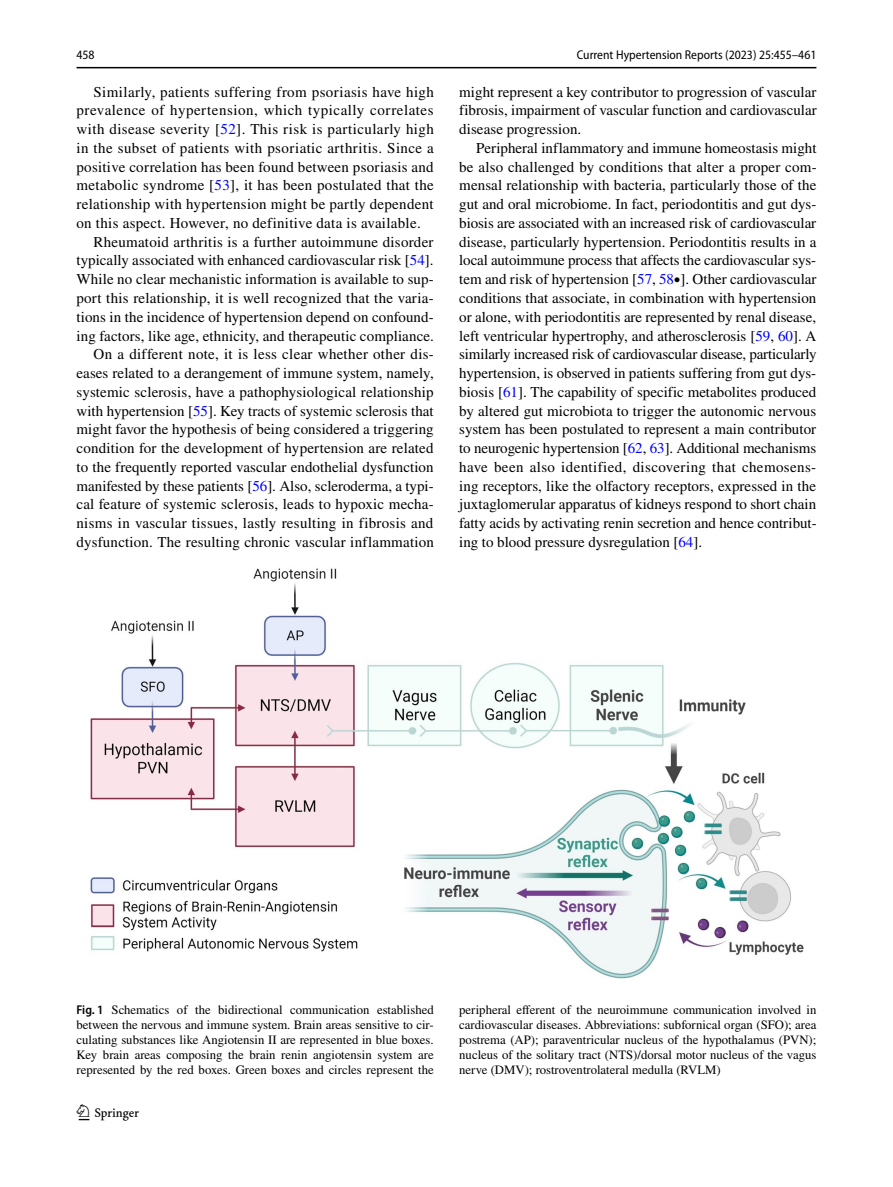
<style>
.page{position:relative;width:893px;height:1187px;background:#fff}
.page>*{position:absolute;margin:0;border:0;box-sizing:border-box;transform-origin:0 0}
.t1{font:22.5px "Springnew Regular 2";color:#000}
.t2{font:15px/18.8px "STIX";letter-spacing:.01em;color:#000;text-align:justify}
.t3{font:15px "STIX";letter-spacing:.035em;color:#000}
.t4{font:12.75px/15px "STIX";color:#000;text-align:justify}
.t5{font:semi-condensed 12.75px "Myriad Pro";color:#000}
.s1{color:#00f}
.s2{font-size:12.75px}
.s3{font-family:"Myriad Pro";font-weight:600;font-stretch:semi-condensed}
</style>
<div class="page">
<hr style="left:77px;top:67px;width:739px;height:1px;background:#000">
<img style="left:90px;top:568px;width:714px;height:410px">
<p class="t5" style="left:77px;top:48px;width:20px">458</p>
<p class="t5" style="left:577px;top:48px;width:241px">Current Hypertension Reports (2023) 25:455–461</p>
<p class="t2" style="left:94px;top:83px;width:342px">Similarly, patients suffering from psoriasis have high</p>
<p class="t3" style="left:77px;top:100px;width:359px">prevalence of hypertension, which typically correlates</p>
<p class="t2" style="left:77px;top:121px;width:359px">with disease severity [<span class="s1">52</span>]. This risk is particularly high</p>
<p class="t2" style="left:77px;top:139px;width:359px">in the subset of patients with psoriatic arthritis. Since a</p>
<p class="t2" style="left:77px;top:158px;width:359px">positive correlation has been found between psoriasis and</p>
<p class="t2" style="left:77px;top:177px;width:359px">metabolic syndrome [<span class="s1">53</span>], it has been postulated that the</p>
<p class="t2" style="left:77px;top:196px;width:359px">relationship with hypertension might be partly dependent</p>
<p class="t2" style="left:77px;top:214px;width:346px">on this aspect. However, no definitive data is available.</p>
<p class="t2" style="left:94px;top:233px;width:342px">Rheumatoid arthritis is a further autoimmune disorder</p>
<p class="t2" style="left:77px;top:252px;width:359px">typically associated with enhanced cardiovascular risk [<span class="s1">54</span>].</p>
<p class="t2" style="left:77px;top:271px;width:359px">While no clear mechanistic information is available to sup-</p>
<p class="t2" style="left:77px;top:289px;width:359px">port this relationship, it is well recognized that the varia-</p>
<p class="t2" style="left:77px;top:308px;width:359px">tions in the incidence of hypertension depend on confound-</p>
<p class="t2" style="left:77px;top:327px;width:359px">ing factors, like age, ethnicity, and therapeutic compliance.</p>
<p class="t2" style="left:94px;top:346px;width:342px">On a different note, it is less clear whether other dis-</p>
<p class="t2" style="left:77px;top:364px;width:359px">eases related to a derangement of immune system, namely,</p>
<p class="t2" style="left:77px;top:383px;width:359px">systemic sclerosis, have a pathophysiological relationship</p>
<p class="t2" style="left:77px;top:402px;width:359px">with hypertension [<span class="s1">55</span>]. Key tracts of systemic sclerosis that</p>
<p class="t2" style="left:77px;top:421px;width:359px">might favor the hypothesis of being considered a triggering</p>
<p class="t2" style="left:77px;top:439px;width:359px">condition for the development of hypertension are related</p>
<p class="t2" style="left:77px;top:458px;width:359px">to the frequently reported vascular endothelial dysfunction</p>
<p class="t2" style="left:77px;top:477px;width:359px">manifested by these patients [<span class="s1">56</span>]. Also, scleroderma, a typi-</p>
<p class="t2" style="left:77px;top:496px;width:359px">cal feature of systemic sclerosis, leads to hypoxic mecha-</p>
<p class="t2" style="left:77px;top:514px;width:358px">nisms in vascular tissues, lastly resulting in fibrosis and</p>
<p class="t2" style="left:77px;top:533px;width:359px">dysfunction. The resulting chronic vascular inflammation</p>
<p class="t2" style="left:459px;top:83px;width:359px">might represent a key contributor to progression of vascular fibrosis, impairment of vascular function and cardiovascular disease progression.</p>
<p class="t2" style="left:459px;top:139px;width:359px;text-indent:17px">Peripheral inflammatory and immune homeostasis might be also challenged by conditions that alter a proper com&shy;mensal relationship with bacteria, particularly those of the gut and oral microbiome. In fact, periodontitis and gut dys&shy;biosis are associated with an increased risk of cardiovascular disease, particularly hypertension. Periodontitis results in a local autoimmune process that affects the cardiovascular sys&shy;tem and risk of hypertension [<span class="s1">57</span>, <span class="s1">58</span><span class="s2">•</span>]. Other cardiovascular conditions that associate, in combination with hypertension or alone, with periodontitis are represented by renal disease, left ventricular hypertrophy, and atherosclerosis [<span class="s1">59</span>, <span class="s1">60</span>]. A similarly increased risk of cardiovascular disease, particularly hypertension, is observed in patients suffering from gut dys&shy;biosis [<span class="s1">61</span>]. The capability of specific metabolites produced by altered gut microbiota to trigger the autonomic nervous system has been postulated to represent a main contributor to neurogenic hypertension [<span class="s1">62</span>, <span class="s1">63</span>]. Additional mechanisms have been also identified, discovering that chemosens&shy;ing receptors, like the olfactory receptors, expressed in the juxtaglomerular apparatus of kidneys respond to short chain fatty acids by activating renin secretion and hence contribut&shy;ing to blood pressure dysregulation [<span class="s1">64</span>].</p>
<p class="t4" style="left:77px;top:1002px;width:359px"><span class="s3">Fig. 1</span> Schematics of the bidirectional communication established between the nervous and immune system. Brain areas sensitive to cir&shy;culating substances like Angiotensin II are represented in blue boxes.<br>Key brain areas composing the brain renin angiotensin system are represented by the red boxes. Green boxes and circles represent the</p>
<p class="t4" style="left:459px;top:1002px;width:359px">peripheral efferent of the neuroimmune communication involved in cardiovascular diseases. Abbreviations: subfornical organ (SFO); area postrema (AP); paraventricular nucleus of the hypothalamus (PVN); nucleus of the solitary tract (NTS)/dorsal motor nucleus of the vagus nerve (DMV); rostroventrolateral medulla (RVLM)</p>
<h1 class="t1" style="left:79px;top:1104px;width:62px">1 3</h1>
</div>
